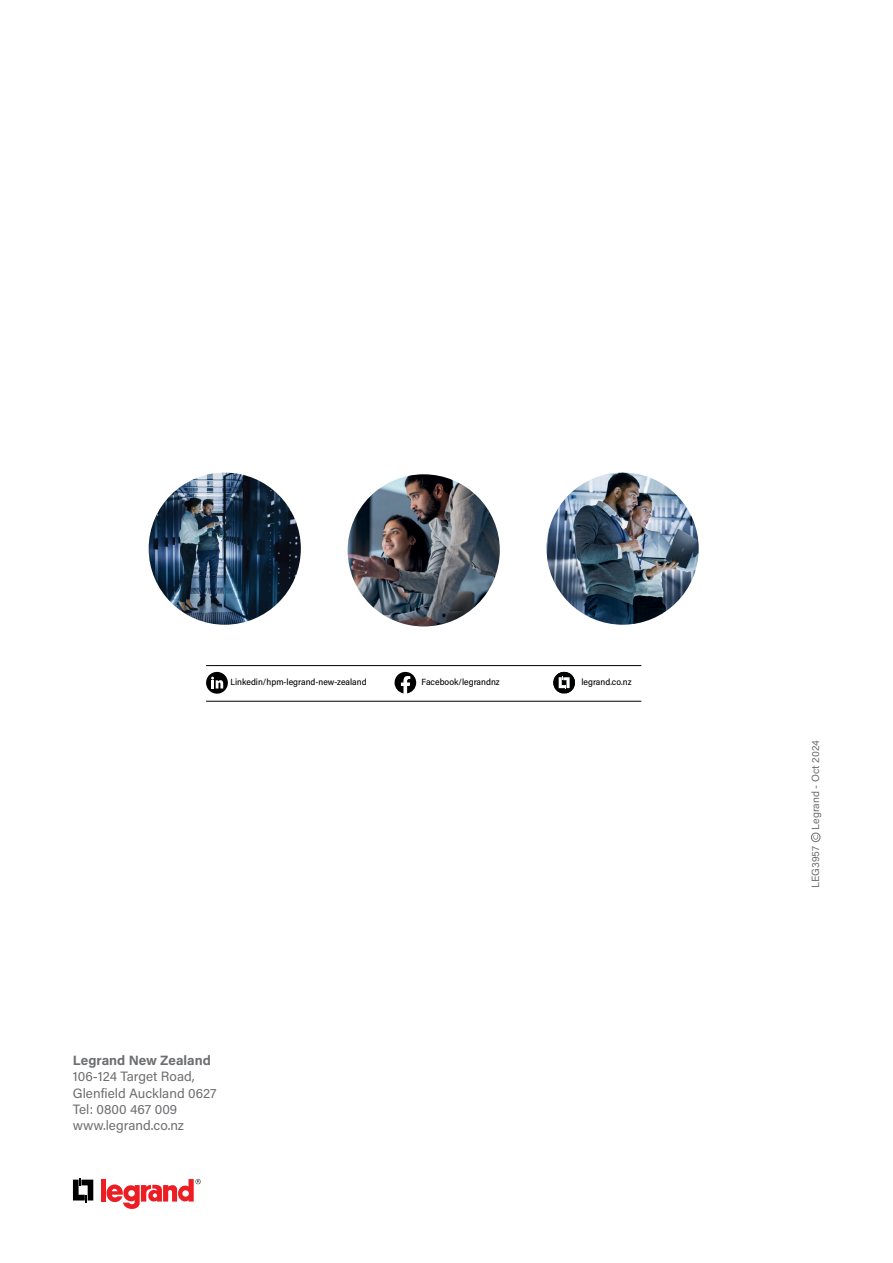
<style>
.page{position:relative;width:893px;height:1263px;background:#fff}
.page>*{position:absolute;margin:0;border:0;box-sizing:border-box;transform-origin:0 0}
.t1{font:13.5px "Acumin Pro";color:#6d6e71}
.t2{font:700 13.5px "Acumin Pro";color:#6d6e71}
.t3{font:10.5px "Acumin Pro";color:#6d6e71}
.t4{font:9px "Acumin Variable Concept";color:#000}
</style>
<div class="page">
<svg style="left:73px;top:1178px;width:20px;height:24px"></svg>
<div style="left:101px;top:1179px;width:5px;height:22px;background:#ed1d24"></div>
<svg style="left:107px;top:1179px;width:94px;height:30px"></svg>
<svg style="left:813px;top:835px;width:5px;height:5px"></svg>
<img style="left:348px;top:474px;width:152px;height:152px;border-radius:76px">
<img style="left:149px;top:473px;width:152px;height:152px;border-radius:76px">
<img style="left:546px;top:473px;width:153px;height:152px;border-radius:76px">
<hr style="left:206px;top:665px;width:435px;height:1px;background:#000">
<hr style="left:206px;top:701px;width:435px;height:1px;background:#000">
<svg style="left:206px;top:672px;width:22px;height:22px"></svg>
<svg style="left:211px;top:677px;width:12px;height:11px"></svg>
<svg style="left:395px;top:672px;width:21px;height:21px"></svg>
<svg style="left:553px;top:672px;width:22px;height:21px"></svg>
<div style="left:811px;top:833px;width:9px;height:9px;border:1px solid #6d6e71;border-radius:50%"></div>
<p class="t4" style="left:230px;top:676px;width:138px">Linkedin/hpm-legrand-new-zealand</p>
<p class="t4" style="left:422px;top:676px;width:80px">Facebook/legrandnz</p>
<p class="t4" style="left:581px;top:676px;width:52px">legrand.co.nz</p>
<p class="t2" style="left:73px;top:1051px;width:139px">Legrand New Zealand</p>
<p class="t1" style="left:73px;top:1067px;width:123px">106-124 Target Road,</p>
<p class="t1" style="left:73px;top:1083px;width:145px">Glenfield Auckland 0627</p>
<p class="t1" style="left:73px;top:1100px;width:106px">Tel: 0800 467 009</p>
<p class="t1" style="left:73px;top:1116px;width:113px">www.legrand.co.nz</p>
<p class="t3" style="left:808px;top:830px;width:91px;rotate:-90deg">Legrand - Oct 2024</p>
<p class="t3" style="left:808px;top:888px;width:43px;rotate:-90deg">LEG3957</p>
</div>
